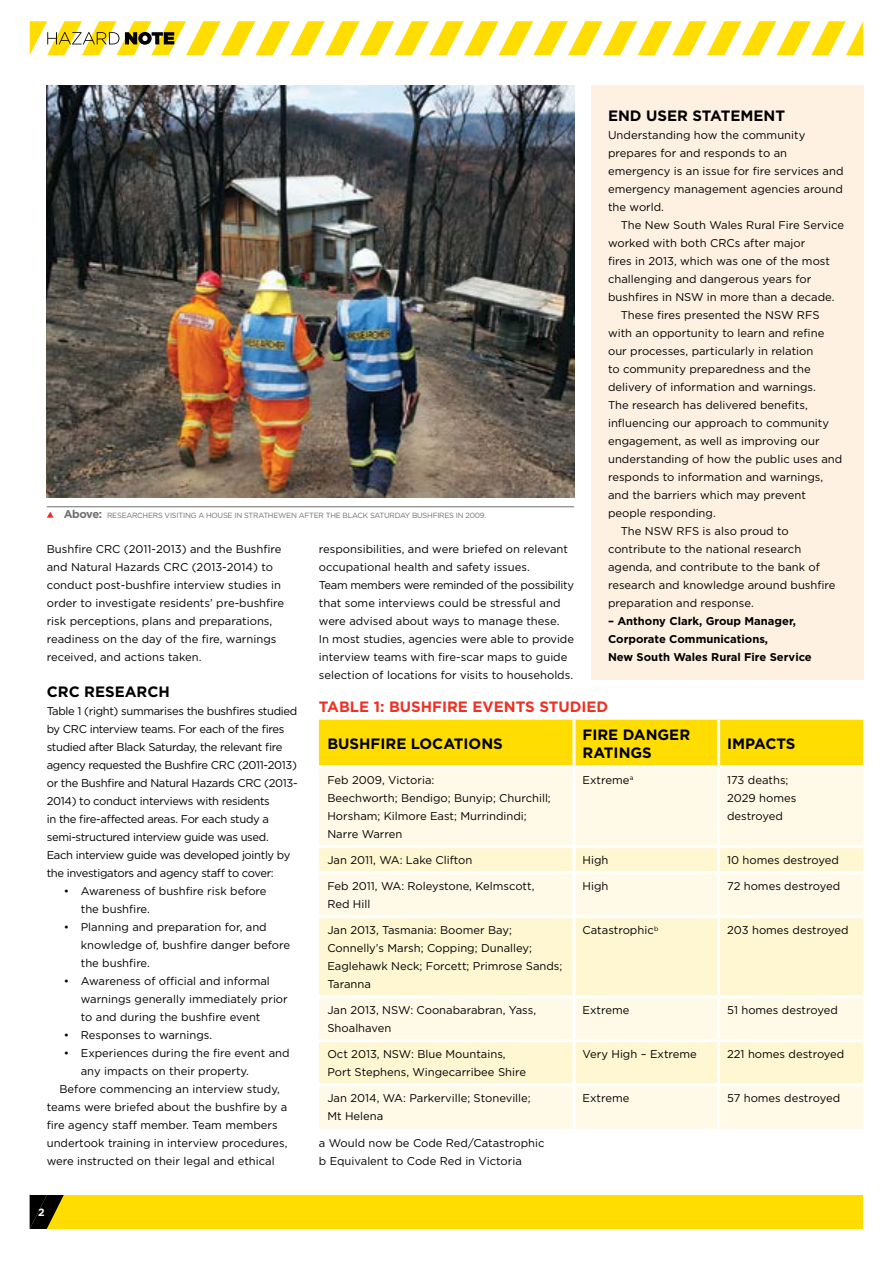
<style>
.page{position:relative;width:893px;height:1263px;background:#fff}
.page>*{position:absolute;margin:0;border:0;box-sizing:border-box;transform-origin:0 0}
.t1{font:700 15px/18px "Gotham";color:#000}
.t2{font:700 15px "Gotham";color:#ee3124}
.t3{font:11.25px/18px "Gotham";color:#000}
.t4{font:11.25px/18px "Gotham";letter-spacing:-.03em;color:#000}
.t5{font:700 11.25px/18px "Gotham";color:#000}
.t6{font:700 10.5px "Gotham";color:#fff}
.t7{font:7.5px "Gotham";letter-spacing:-.03em;color:#6d6e71}
.s1{font-weight:700;font-size:11.25px}
</style>
<div class="page">
<div style="left:591px;top:85px;width:272px;height:594px;background:#fff1e2"></div>
<img style="left:47px;top:85px;width:527px;height:412px">
<div style="left:319px;top:720px;width:544px;height:45px;background:#fd0"></div>
<div style="left:319px;top:768px;width:544px;height:361px;background:#fffae7"></div>
<svg style="left:319px;top:848px;width:544px;height:235px;background:#fff7d9"></svg>
<hr style="left:573px;top:720px;width:3px;height:45px;background:#fff">
<hr style="left:717px;top:720px;width:3px;height:45px;background:#fff">
<hr style="left:573px;top:768px;width:3px;height:77px;background:#fff">
<hr style="left:717px;top:768px;width:3px;height:77px;background:#fff">
<hr style="left:319px;top:845px;width:255px;height:3px;background:#fff">
<hr style="left:574px;top:845px;width:145px;height:3px;background:#fff">
<hr style="left:573px;top:848px;width:3px;height:23px;background:#fff">
<hr style="left:719px;top:845px;width:144px;height:3px;background:#fff">
<hr style="left:717px;top:848px;width:3px;height:23px;background:#fff">
<hr style="left:319px;top:871px;width:255px;height:3px;background:#fff">
<hr style="left:574px;top:871px;width:145px;height:3px;background:#fff">
<hr style="left:573px;top:874px;width:3px;height:41px;background:#fff">
<hr style="left:719px;top:871px;width:144px;height:3px;background:#fff">
<hr style="left:717px;top:874px;width:3px;height:41px;background:#fff">
<hr style="left:319px;top:915px;width:255px;height:3px;background:#fff">
<hr style="left:574px;top:915px;width:145px;height:3px;background:#fff">
<hr style="left:573px;top:918px;width:3px;height:77px;background:#fff">
<hr style="left:719px;top:915px;width:144px;height:3px;background:#fff">
<hr style="left:717px;top:918px;width:3px;height:77px;background:#fff">
<hr style="left:319px;top:995px;width:255px;height:3px;background:#fff">
<hr style="left:574px;top:995px;width:145px;height:3px;background:#fff">
<hr style="left:573px;top:998px;width:3px;height:41px;background:#fff">
<hr style="left:719px;top:995px;width:144px;height:3px;background:#fff">
<hr style="left:717px;top:998px;width:3px;height:41px;background:#fff">
<hr style="left:319px;top:1039px;width:255px;height:3px;background:#fff">
<hr style="left:574px;top:1039px;width:145px;height:3px;background:#fff">
<hr style="left:573px;top:1042px;width:3px;height:41px;background:#fff">
<hr style="left:719px;top:1039px;width:144px;height:3px;background:#fff">
<hr style="left:717px;top:1042px;width:3px;height:41px;background:#fff">
<hr style="left:319px;top:1083px;width:255px;height:3px;background:#fff">
<hr style="left:574px;top:1083px;width:145px;height:3px;background:#fff">
<hr style="left:573px;top:1086px;width:3px;height:43px;background:#fff">
<hr style="left:719px;top:1083px;width:144px;height:3px;background:#fff">
<hr style="left:717px;top:1086px;width:3px;height:43px;background:#fff">
<hr style="left:47px;top:506px;width:527px;height:1px;background:#6d6e71">
<svg style="left:47px;top:512px;width:7px;height:6px"></svg>
<div style="left:30px;top:1195px;width:833px;height:34px;background:#fd0"></div>
<svg style="left:30px;top:1195px;width:34px;height:34px"></svg>
<svg style="left:30px;top:21px;width:833px;height:34px"></svg>
<h1 class="t1" style="left:608px;top:107px;width:179px">END USER STATEMENT</h1>
<p class="t3" style="left:608px;top:126px;width:237px">Understanding how the community prepares for and responds to an emergency is an issue for fire services and emergency management agencies around the world.</p>
<p class="t3" style="left:621px;top:216px;width:225px">The New South Wales Rural Fire Service</p>
<p class="t3" style="left:608px;top:234px;width:199px">worked with both CRCs after major</p>
<p class="t3" style="left:608px;top:252px;width:223px">fires in 2013, which was one of the most</p>
<p class="t3" style="left:608px;top:270px;width:205px">challenging and dangerous years for</p>
<p class="t3" style="left:608px;top:288px;width:228px">bushfires in NSW in more than a decade.</p>
<p class="t3" style="left:621px;top:306px;width:200px">These fires presented the NSW RFS</p>
<p class="t3" style="left:608px;top:324px;width:218px">with an opportunity to learn and refine</p>
<p class="t3" style="left:608px;top:342px;width:207px">our processes, particularly in relation</p>
<p class="t3" style="left:608px;top:360px;width:204px">to community preparedness and the</p>
<p class="t3" style="left:608px;top:378px;width:209px">delivery of information and warnings.</p>
<p class="t3" style="left:608px;top:396px;width:201px">The research has delivered benefits,</p>
<p class="t3" style="left:608px;top:414px;width:223px">influencing our approach to community</p>
<p class="t3" style="left:608px;top:432px;width:213px">engagement, as well as improving our</p>
<p class="t3" style="left:608px;top:450px;width:236px">understanding of how the public uses and</p>
<p class="t3" style="left:608px;top:468px;width:217px">responds to information and warnings,</p>
<p class="t3" style="left:608px;top:486px;width:199px">and the barriers which may prevent</p>
<p class="t3" style="left:608px;top:504px;width:109px">people responding.</p>
<p class="t3" style="left:621px;top:522px;width:169px">The NSW RFS is also proud to</p>
<p class="t3" style="left:608px;top:540px;width:195px">contribute to the national research</p>
<p class="t3" style="left:608px;top:558px;width:213px">agenda, and contribute to the bank of</p>
<p class="t3" style="left:608px;top:576px;width:229px">research and knowledge around bushfire</p>
<p class="t3" style="left:608px;top:594px;width:147px">preparation and response.</p>
<p class="t5" style="left:608px;top:612px;width:205px">– Anthony Clark, Group Manager,<br>Corporate Communications,<br>New South Wales Rural Fire Service</p>
<p class="t7" style="left:64px;top:510px;width:424px"><span class="s1">Above:</span> RESEARCHERS VISITING A HOUSE IN STRATHEWEN AFTER THE BLACK SATURDAY BUSHFIRES IN 2009.</p>
<p class="t3" style="left:319px;top:540px;width:257px">responsibilities, and were briefed on relevant occupational health and safety issues.<br>Team members were reminded of the possibility that some interviews could be stressful and were advised about ways to manage these.<br>In most studies, agencies were able to provide interview teams with fire-scar maps to guide selection of locations for visits to households.</p>
<p class="t3" style="left:47px;top:540px;width:239px">Bushfire CRC (2011-2013) and the Bushfire and Natural Hazards CRC (2013-2014) to conduct post-bushfire interview studies in order to investigate residents’ pre-bushfire risk perceptions, plans and preparations, readiness on the day of the fire, warnings received, and actions taken.</p>
<h1 class="t1" style="left:47px;top:683px;width:125px">CRC RESEARCH</h1>
<p class="t4" style="left:47px;top:702px;width:252px">Table 1 (right) summarises the bushfires studied by CRC interview teams. For each of the fires studied after Black Saturday, the relevant fire agency requested the Bushfire CRC (2011-2013) or the Bushfire and Natural Hazards CRC (2013- 2014) to conduct interviews with residents<br>in the fire-affected areas. For each study a semi-structured interview guide was used.<br>Each interview guide was developed jointly by the investigators and agency staff to cover:</p>
<p class="t3" style="left:81px;top:882px;width:187px;text-indent:-17px">• Awareness of bushfire risk before the bushfire.</p>
<p class="t3" style="left:81px;top:918px;width:211px;text-indent:-17px">• Planning and preparation for, and knowledge of, bushfire danger before the bushfire.</p>
<p class="t3" style="left:81px;top:972px;width:208px;text-indent:-17px">• Awareness of official and informal warnings generally immediately prior to and during the bushfire event</p>
<p class="t3" style="left:64px;top:1026px;width:150px">• Responses to warnings.</p>
<p class="t3" style="left:64px;top:1044px;width:227px">• Experiences during the fire event and</p>
<p class="t3" style="left:81px;top:1062px;width:170px">any impacts on their property.</p>
<p class="t3" style="left:60px;top:1080px;width:222px">Before commencing an interview study,</p>
<p class="t3" style="left:47px;top:1098px;width:242px">teams were briefed about the bushfire by a</p>
<p class="t3" style="left:47px;top:1116px;width:232px">fire agency staff member. Team members</p>
<p class="t3" style="left:47px;top:1134px;width:242px">undertook training in interview procedures,</p>
<p class="t3" style="left:47px;top:1152px;width:229px">were instructed on their legal and ethical</p>
<h1 class="t2" style="left:319px;top:696px;width:291px">TABLE 1: BUSHFIRE EVENTS STUDIED</h1>
<h1 class="t1" style="left:327px;top:735px;width:177px">BUSHFIRE LOCATIONS</h1>
<h1 class="t1" style="left:583px;top:726px;width:109px">FIRE DANGER<br>RATINGS</h1>
<h1 class="t1" style="left:727px;top:735px;width:70px">IMPACTS</h1>
<p class="t3" style="left:327px;top:771px;width:225px">Feb 2009, Victoria:<br>Beechworth; Bendigo; Bunyip; Churchill;<br>Horsham; Kilmore East; Murrindindi;<br>Narre Warren</p>
<p class="t3" style="left:583px;top:771px;width:52px">Extreme<sup>a</sup></p>
<p class="t3" style="left:727px;top:771px;width:71px">173 deaths;<br>2029 homes destroyed</p>
<p class="t3" style="left:327px;top:851px;width:147px">Jan 2011, WA: Lake Clifton</p>
<p class="t3" style="left:583px;top:851px;width:27px">High</p>
<p class="t3" style="left:727px;top:851px;width:113px">10 homes destroyed</p>
<p class="t3" style="left:327px;top:877px;width:209px">Feb 2011, WA: Roleystone, Kelmscott,<br>Red Hill</p>
<p class="t3" style="left:583px;top:877px;width:27px">High</p>
<p class="t3" style="left:727px;top:877px;width:115px">72 homes destroyed</p>
<p class="t3" style="left:327px;top:921px;width:237px">Jan 2013, Tasmania: Boomer Bay;<br>Connelly’s Marsh; Copping; Dunalley;<br>Eaglehawk Neck; Forcett; Primrose Sands;<br>Taranna</p>
<p class="t3" style="left:582px;top:921px;width:77px">Catastrophic<sup>b</sup></p>
<p class="t3" style="left:727px;top:921px;width:123px">203 homes destroyed</p>
<p class="t3" style="left:327px;top:1001px;width:210px">Jan 2013, NSW: Coonabarabran, Yass,<br>Shoalhaven</p>
<p class="t3" style="left:583px;top:1001px;width:48px">Extreme</p>
<p class="t3" style="left:727px;top:1001px;width:112px">51 homes destroyed</p>
<p class="t3" style="left:327px;top:1045px;width:200px">Oct 2013, NSW: Blue Mountains,<br>Port Stephens, Wingecarribee Shire</p>
<p class="t3" style="left:583px;top:1045px;width:116px">Very High – Extreme</p>
<p class="t3" style="left:727px;top:1045px;width:119px">221 homes destroyed</p>
<p class="t3" style="left:327px;top:1089px;width:205px">Jan 2014, WA: Parkerville; Stoneville;<br>Mt Helena</p>
<p class="t3" style="left:582px;top:1089px;width:48px">Extreme</p>
<p class="t3" style="left:727px;top:1089px;width:115px">57 homes destroyed</p>
<p class="t3" style="left:319px;top:1134px;width:227px">a Would now be Code Red/Catastrophic b Equivalent to Code Red in Victoria</p>
<p class="t6" style="left:38px;top:1205px;width:8px">2</p>
</div>
